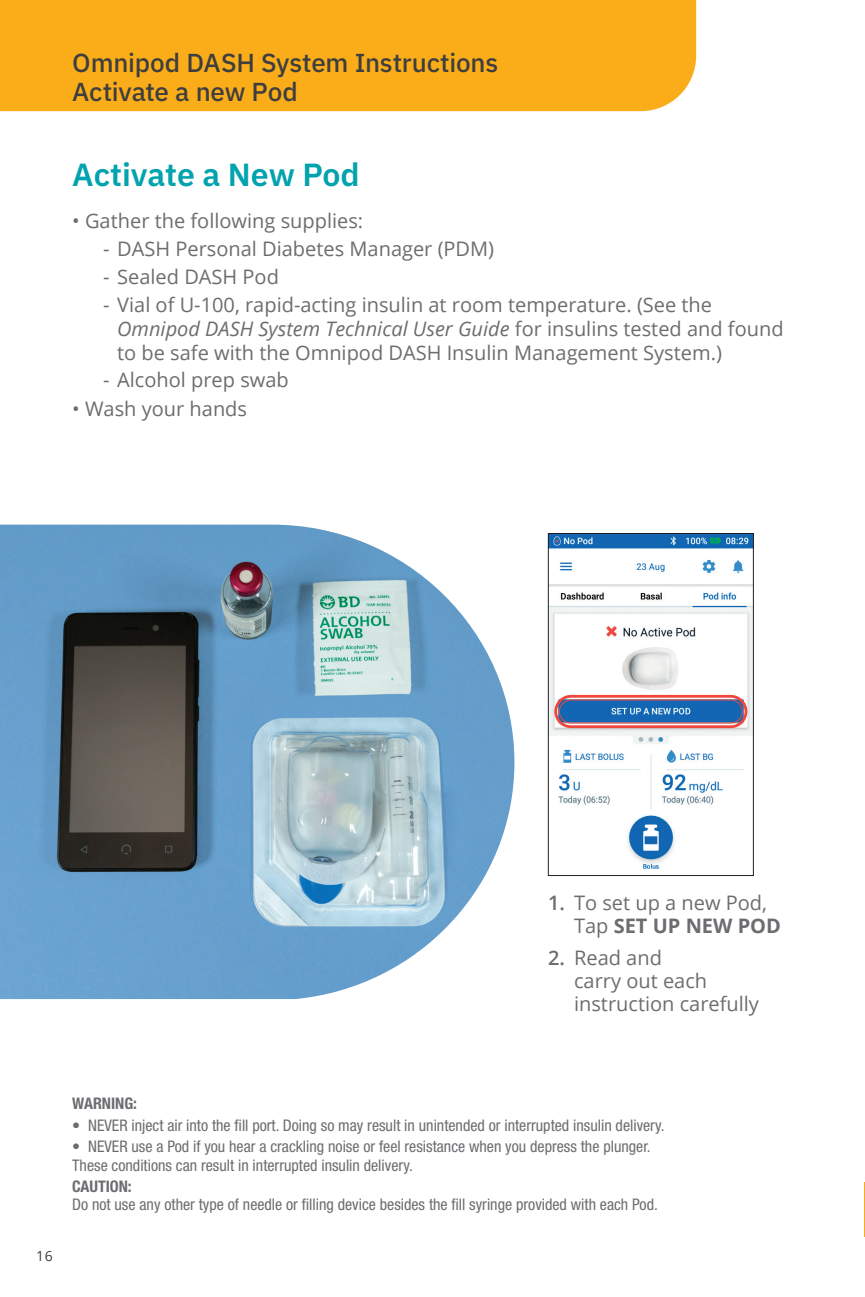
<style>
.page{position:relative;width:865px;height:1297px;background:#fff}
.page>*{position:absolute;margin:0;border:0;box-sizing:border-box;transform-origin:0 0}
.Headline{font:600 32px "IBM Plex Sans";color:#00a3ae}
.Header_Left{font:500 26px/29px "IBM Plex Sans";letter-spacing:-.005em;color:#3e3e3f}
.Header_Left-2{font:500 26px/29px "IBM Plex Sans";letter-spacing:.035em;color:#3e3e3f}
.t1{font:20px/23px "Open Sans";color:#6c6d70}
.Legal{font:condensed 16px/18px "Helvetica Neue LT Std";color:#6c6d70}
.Legal-2{font:700 condensed 16px "Helvetica Neue LT Std";color:#6c6d70}
.t2{font:14px "Open Sans";color:#3e3e3f}
.s1{font-style:italic}
.s2{font-weight:600}
.s3{font-weight:700}
</style>
<div class="page">
<div style="left:0;top:0;width:696px;height:111px;background:#faad19"></div>
<hr style="left:864px;top:1182px;width:1px;height:54px;background:#faad19">
<img style="left:0;top:524px;width:514px;height:475px">
<img style="left:550px;top:535px;width:201px;height:334px">
<div style="left:548px;top:533px;width:205px;height:342px;border:1px solid #231f20"></div>
<div style="left:554px;top:695px;width:193px;height:33px;border:3px solid #ef473c;border-radius:15px"></div>
<div style="left:559px;top:699px;width:183px;height:24px;border:1px solid #ef473c;border-radius:11px"></div>
<p class="Header_Left" style="left:72px;top:46px;width:427px">Omnipod DASH System Instructions<br>Activate a new Pod</p>
<h2 class="Header_Left-2" style="left:72px;top:47px;width:88px">XXXXX<br>XXXX</h2>
<p class="Headline" style="left:72px;top:149px;width:289px">Activate a New Pod</p>
<p class="t1" style="left:72px;top:209px;width:292px">• Gather the following supplies:</p>
<p class="t1" style="left:103px;top:237px;width:392px">- DASH Personal Diabetes Manager (PDM)</p>
<p class="t1" style="left:103px;top:265px;width:177px">- Sealed DASH Pod</p>
<p class="t1" style="left:117px;top:292px;width:668px;line-height:24px;text-indent:-14px">- Vial of U-100, rapid-acting insulin at room temperature. (See the<br><span class="s1">Omnipod DASH System Technical User Guide</span> for insulins tested and found to be safe with the Omnipod DASH Insulin Management System.)</p>
<p class="t1" style="left:103px;top:368px;width:187px">- Alcohol prep swab</p>
<p class="t1" style="left:72px;top:396px;width:176px">• Wash your hands</p>
<p class="t1" style="left:574px;top:890px;width:208px;text-indent:-26px"><span class="s2">1.</span> To set up a new Pod,<br>Tap <span class="s3">SET UP NEW POD</span></p>
<p class="t1" style="left:574px;top:945px;width:186px;text-indent:-26px"><span class="s2">2.</span> Read and<br>carry out each instruction carefully</p>
<p class="t2" style="left:36px;top:1246px;width:18px">16</p>
<p class="Legal-2" style="left:72px;top:1093px;width:66px">WARNING:</p>
<p class="Legal" style="left:72px;top:1116px;width:594px">• NEVER inject air into the fill port. Doing so may result in unintended or interrupted insulin delivery.</p>
<p class="Legal" style="left:72px;top:1137px;width:580px">• NEVER use a Pod if you hear a crackling noise or feel resistance when you depress the plunger.</p>
<p class="Legal" style="left:72px;top:1156px;width:342px">These conditions can result in interrupted insulin delivery.</p>
<p class="Legal" style="left:72px;top:1177px;width:587px"><span class="s3">CAUTION:<br></span>Do not use any other type of needle or filling device besides the fill syringe provided with each Pod.</p>
</div>
